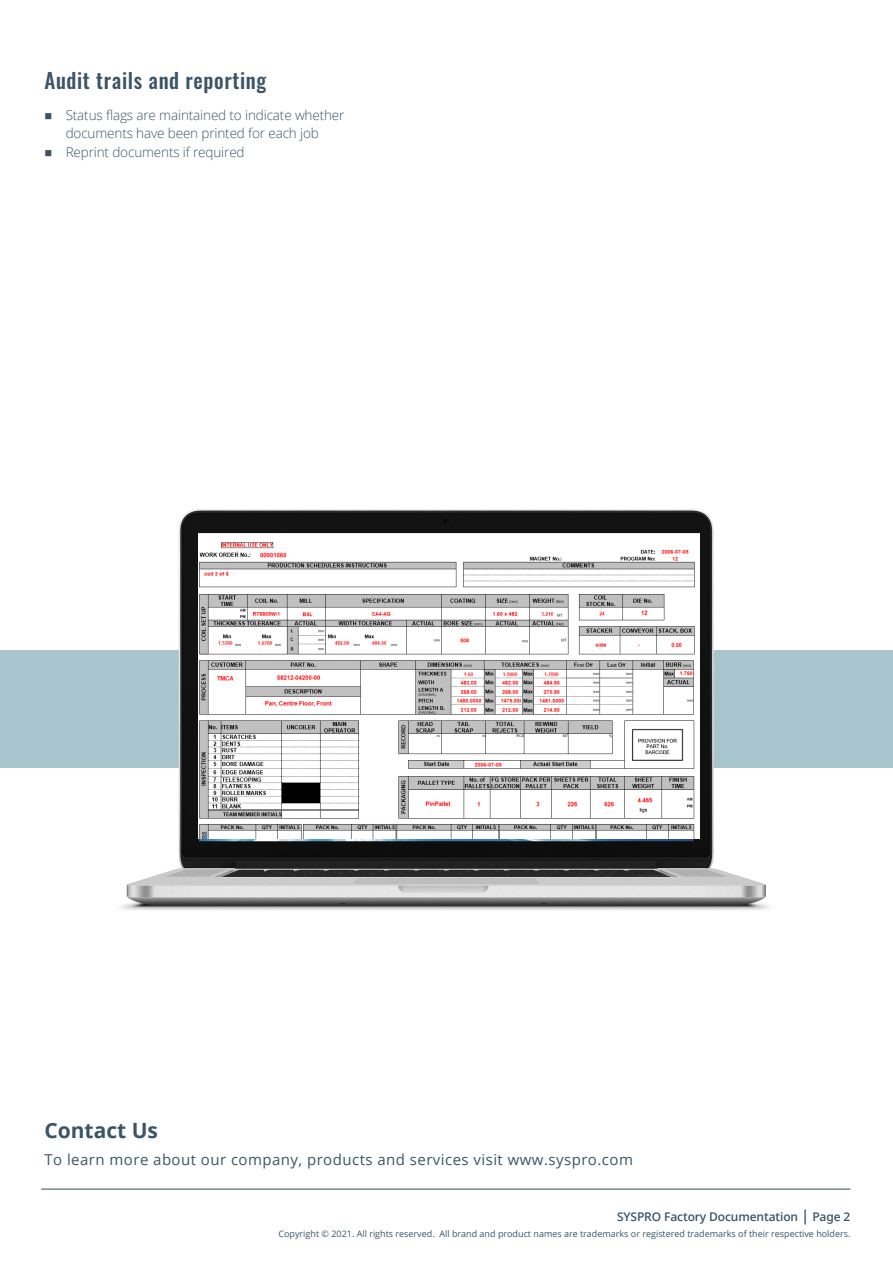
<style>
.page{position:relative;width:893px;height:1263px;background:#fff}
.page>*{position:absolute;margin:0;border:0;box-sizing:border-box;transform-origin:0 0}
.t1{font:21px "Oswald";letter-spacing:.03em;color:#3b5566}
.t2{font:700 21px "Open Sans";color:#3b5566}
.t3{font:15px "Open Sans";letter-spacing:.03em;color:#3b5566}
.t4{font:300 13.5px "Open Sans";letter-spacing:-.01em;color:#3b5566}
.t5{font:600 12px "Open Sans";letter-spacing:-.01em;color:#3b5566}
.t6{font:9px "Open Sans";color:#3b5566}
.s1{font-size:15px}
</style>
<div class="page">
<hr style="left:41px;top:1188px;width:809px;height:1px;background:#3b5566">
<div style="left:0;top:650px;width:893px;height:118px;background:#a8c4cc"></div>
<img style="left:121px;top:509px;width:648px;height:401px">
<img style="left:199px;top:534px;width:500px;height:305px">
<p class="t1" style="left:44px;top:62px;width:223px">Audit trails and reporting</p>
<p class="t4" style="left:44px;top:106px;width:302px">■ Status flags are maintained to indicate whether</p>
<p class="t4" style="left:66px;top:124px;width:255px">documents have been printed for each job</p>
<p class="t4" style="left:44px;top:142px;width:202px">■ Reprint documents if required</p>
<p class="t2" style="left:44px;top:1115px;width:115px">Contact Us</p>
<p class="t3" style="left:44px;top:1149px;width:590px">To learn more about our company, products and services visit www.syspro.com</p>
<h3 class="t5" style="left:617px;top:1208px;width:235px">SYSPRO Factory Documentation <span class="s1">|</span> Page 2</h3>
<p class="t6" style="left:278px;top:1228px;width:573px">Copyright © 2021. All rights reserved. All brand and product names are trademarks or registered trademarks of their respective holders.</p>
</div>
